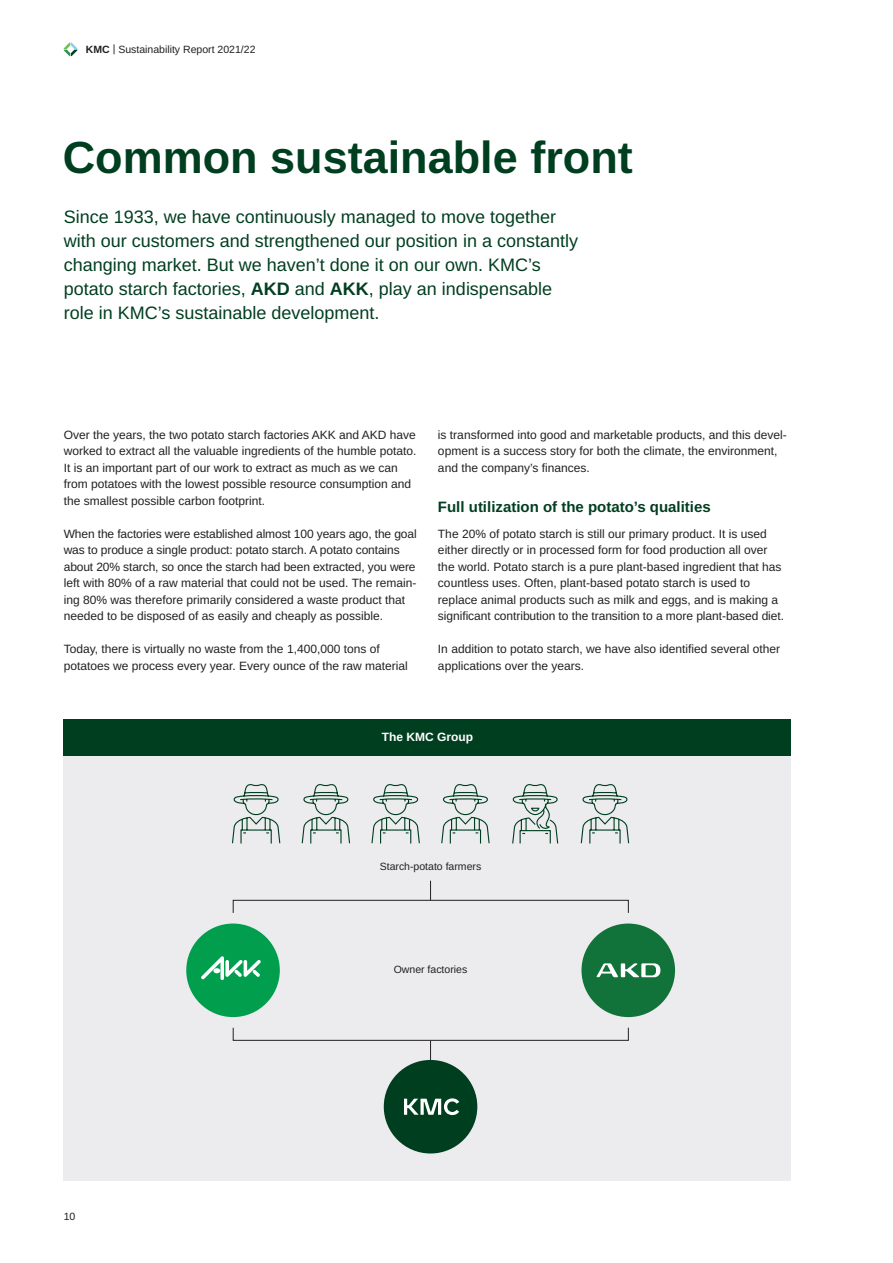
<style>
.page{position:relative;width:893px;height:1263px;background:#fff}
.page>*{position:absolute;margin:0;border:0;box-sizing:border-box;transform-origin:0 0}
.Rubrik_30_35{font:45px "Arimo";color:#003e20}
.Manchet{font:18px/24px "Arimo";color:#003e20}
.Mellemrubrik{font:15px "Arimo";color:#003e20}
.Brødtekst{font:12px/16.5px "Arimo";color:#231f20}
.t1{font:12px "Arimo";color:#fff}
.t2{font:10.5px "Arimo";color:#231f20}
</style>
<div class="page">
<svg style="left:64px;top:43px;width:13px;height:13px"></svg>
<div style="left:64px;top:755px;width:727px;height:426px;background:#ececee"></div>
<div style="left:64px;top:719px;width:727px;height:36px;background:#003e20"></div>
<div style="left:233px;top:900px;width:395px;height:13px;border:1px solid #231f20"></div>
<svg style="left:430px;top:1040px;width:1px;height:20px"></svg>
<svg style="left:430px;top:881px;width:1px;height:19px"></svg>
<div style="left:186px;top:923px;width:94px;height:94px;background:#009e4d;border-radius:50%"></div>
<div style="left:581px;top:923px;width:94px;height:94px;background:#11723a;border-radius:50%"></div>
<div style="left:384px;top:1060px;width:93px;height:93px;background:#003e20;border-radius:50%"></div>
<svg style="left:596px;top:963px;width:64px;height:14px"></svg>
<svg style="left:404px;top:1098px;width:55px;height:17px"></svg>
<svg style="left:201px;top:956px;width:60px;height:24px"></svg>
<svg style="left:580px;top:784px;width:50px;height:60px"></svg>
<svg style="left:441px;top:784px;width:49px;height:60px"></svg>
<svg style="left:371px;top:784px;width:49px;height:60px"></svg>
<svg style="left:301px;top:784px;width:50px;height:60px"></svg>
<svg style="left:232px;top:784px;width:49px;height:60px"></svg>
<svg style="left:512px;top:784px;width:47px;height:60px"></svg>
<p class="t2" style="left:86px;top:42px;width:171px">KMC | Sustainability Report 2021/22</p>
<p class="Rubrik_30_35" style="left:63px;top:126px;width:572px">Common sustainable front</p>
<p class="Manchet" style="left:64px;top:205px;width:516px">Since 1933, we have continuously managed to move together with our customers and strengthened our position in a constantly changing market. But we haven’t done it on our own. KMC’s potato starch factories, AKD and AKK, play an indispensable role in KMC’s sustainable development.</p>
<p class="Brødtekst" style="left:64px;top:426px;width:354px">Over the years, the two potato starch factories AKK and AKD have worked to extract all the valuable ingredients of the humble potato.<br>It is an important part of our work to extract as much as we can from potatoes with the lowest possible resource consumption and the smallest possible carbon footprint.</p>
<p class="Brødtekst" style="left:64px;top:525px;width:354px">When the factories were established almost 100 years ago, the goal was to produce a single product: potato starch. A potato contains about 20% starch, so once the starch had been extracted, you were left with 80% of a raw material that could not be used. The remain&shy;ing 80% was therefore primarily considered a waste product that needed to be disposed of as easily and cheaply as possible.</p>
<p class="Brødtekst" style="left:64px;top:641px;width:346px">Today, there is virtually no waste from the 1,400,000 tons of potatoes we process every year. Every ounce of the raw material</p>
<p class="Brødtekst" style="left:438px;top:426px;width:350px">is transformed into good and marketable products, and this devel&shy;opment is a success story for both the climate, the environment, and the company’s finances.</p>
<p class="Mellemrubrik" style="left:438px;top:496px;width:274px">Full utilization of the potato’s qualities</p>
<p class="Brødtekst" style="left:438px;top:525px;width:348px">The 20% of potato starch is still our primary product. It is used either directly or in processed form for food production all over the world. Potato starch is a pure plant-based ingredient that has countless uses. Often, plant-based potato starch is used to replace animal products such as milk and eggs, and is making a significant contribution to the transition to a more plant-based diet.</p>
<p class="Brødtekst" style="left:438px;top:641px;width:344px">In addition to potato starch, we have also identified several other applications over the years.</p>
<p class="t1" style="left:382px;top:728px;width:93px">The KMC Group</p>
<p class="t2" style="left:380px;top:859px;width:103px">Starch-potato farmers</p>
<p class="t2" style="left:64px;top:1209px;width:13px">10</p>
<p class="t2" style="left:394px;top:962px;width:75px">Owner factories</p>
</div>
